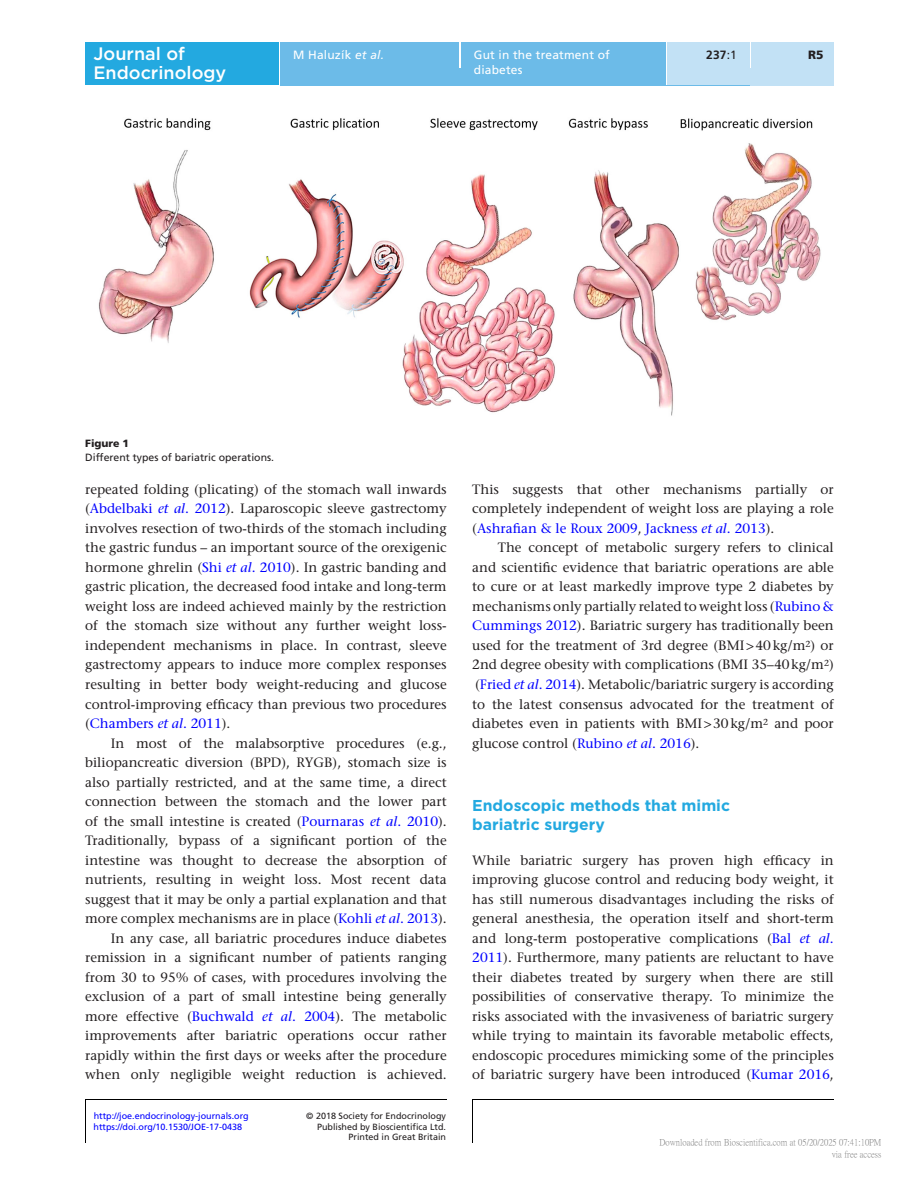
<style>
.page{position:relative;width:919px;height:1187px;background:#fff}
.page>*{position:absolute;margin:0;border:0;box-sizing:border-box;transform-origin:0 0}
.t1{font:500 18px "Gotham";color:#fff}
.t2{font:700 15.75px/19.5px "Gotham";color:#23a9e0}
.TXI{font:500 13.5px/19.5px "Stone Serif Std";color:#231f20;text-align:justify}
.TXT{font:500 13.5px/19.5px "Stone Serif Std";color:#231f20;text-align:justify}
.t3{font:12px/14.7px "Frutiger LT Std";letter-spacing:.015em;color:#fff}
.t4{font:700 12px "Frutiger LT Std";color:#231f20}
.t5{font:900 12px "Frutiger LT Std";color:#231f20}
.FC{font:10.5px "Frutiger LT Std";color:#231f20}
.FC-2{font:900 10.5px "Frutiger LT Std";color:#231f20}
.t6{font:9px/11.2px "Frutiger LT Std";color:#231f20;text-align:right}
.t7{font:9px "Frutiger LT Std";color:#00f}
.t8{font:9px/12px "P Ming Li U";color:rgb(0 0 0/.5);text-align:right}
.s1{font-weight:400}
.s2{font-style:italic}
.s3{color:#00f}
.s4{font-style:italic;color:#00f}
</style>
<div class="page">
<hr style="left:472px;top:1099px;width:1px;height:43px;background:#000">
<hr style="left:472px;top:1099px;width:361px;height:1px;background:#000">
<hr style="left:85px;top:1099px;width:1px;height:43px;background:#000">
<hr style="left:85px;top:1099px;width:361px;height:1px;background:#000">
<div style="left:85px;top:43px;width:194px;height:42px;background:#23a9e0"></div>
<div style="left:280px;top:51px;width:553px;height:34px;background:#6cbbe8"></div>
<div style="left:280px;top:43px;width:179px;height:8px;background:#6cbbe8"></div>
<hr style="left:459px;top:42px;width:2px;height:26px;background:#fff">
<div style="left:461px;top:43px;width:205px;height:42px;background:#6cbbe8"></div>
<hr style="left:666px;top:43px;width:1px;height:42px;background:#fff">
<div style="left:667px;top:43px;width:83px;height:42px;background:#c2e1f5"></div>
<div style="left:750px;top:68px;width:83px;height:17px;background:#c2e1f5"></div>
<svg style="left:750px;top:51px;width:1px;height:17px"></svg>
<div style="left:751px;top:42px;width:82px;height:26px;background:#c2e1f5"></div>
<img style="left:98px;top:118px;width:723px;height:298px">
<h1 class="t1" style="left:93px;top:42px;width:93px">Journal of</h1>
<p class="t4" style="left:706px;top:48px;width:32px">237<span class="s1">:1</span></p>
<h1 class="t1" style="left:93px;top:61px;width:134px">Endocrinology</h1>
<p class="t3" style="left:293px;top:48px;width:92px">M Haluzík <span class="s2">et al.</span></p>
<p class="t3" style="left:474px;top:48px;width:137px">Gut in the treatment of diabetes</p>
<p class="t5" style="left:808px;top:48px;width:17px">R5</p>
<p class="FC-2" style="left:85px;top:437px;width:45px">Figure 1</p>
<p class="FC" style="left:85px;top:451px;width:190px">Different types of bariatric operations.</p>
<p class="TXI" style="left:85px;top:479px;width:363px">repeated folding (plicating) of the stomach wall inwards (<span class="s3">Abdelbaki</span> <span class="s4">et al</span><span class="s3">. 2012</span>). Laparoscopic sleeve gastrectomy involves resection of two-thirds of the stomach including the gastric fundus – an important source of the orexigenic hormone ghrelin (<span class="s3">Shi</span> <span class="s4">et al</span><span class="s3">. 2010</span>). In gastric banding and gastric plication, the decreased food intake and long-term weight loss are indeed achieved mainly by the restriction of the stomach size without any further weight loss&shy;independent mechanisms in place. In contrast, sleeve gastrectomy appears to induce more complex responses resulting in better body weight-reducing and glucose control-improving efficacy than previous two procedures (<span class="s3">Chambers</span> <span class="s4">et al</span><span class="s3">. 2011</span>).</p>
<p class="TXI" style="left:85px;top:733px;width:363px;text-indent:26px">In most of the malabsorptive procedures (e.g., biliopancreatic diversion (BPD), RYGB), stomach size is also partially restricted, and at the same time, a direct connection between the stomach and the lower part of the small intestine is created (<span class="s3">Pournaras</span> <span class="s4">et al</span><span class="s3">. 2010</span>).<br>Traditionally, bypass of a significant portion of the intestine was thought to decrease the absorption of nutrients, resulting in weight loss. Most recent data suggest that it may be only a partial explanation and that more complex mechanisms are in place (<span class="s3">Kohli</span> <span class="s4">et al</span><span class="s3">. 2013</span>).</p>
<p class="TXI" style="left:85px;top:928px;width:363px;text-indent:26px">In any case, all bariatric procedures induce diabetes remission in a significant number of patients ranging from 30 to 95% of cases, with procedures involving the exclusion of a part of small intestine being generally more effective (<span class="s3">Buchwald</span> <span class="s4">et al</span><span class="s3">. 2004</span>). The metabolic improvements after bariatric operations occur rather rapidly within the first days or weeks after the procedure when only negligible weight reduction is achieved.</p>
<p class="t7" style="left:94px;top:1110px;width:157px">http://joe.endocrinology-journals.org</p>
<p class="t6" style="left:306px;top:1110px;width:141px">© 2018 Society for Endocrinology<br>Published by Bioscientifica Ltd.</p>
<p class="t6" style="left:348px;top:1131px;width:99px">Printed in Great Britain</p>
<p class="t7" style="left:93px;top:1121px;width:150px">https://doi.org/10.1530/JOE-17-0438</p>
<p class="TXI" style="left:472px;top:479px;width:363px">This suggests that other mechanisms partially or completely independent of weight loss are playing a role (<span class="s3">Ashrafian &amp; le Roux 2009</span>, <span class="s3">Jackness</span> <span class="s4">et al</span><span class="s3">. 2013</span>).</p>
<p class="TXI" style="left:472px;top:538px;width:363px;text-indent:26px">The concept of metabolic surgery refers to clinical and scientific evidence that bariatric operations are able to cure or at least markedly improve type 2 diabetes by mechanisms only partially related to weight loss (<span class="s3">Rubino &amp; Cummings 2012</span>). Bariatric surgery has traditionally been used for the treatment of 3rd degree (BMI&gt;40kg/m<sup>2</sup>) or 2nd degree obesity with complications (BMI 35–40kg/m<sup>2</sup>) (<span class="s3">Fried</span> <span class="s4">et al</span><span class="s3">. 2014</span>). Metabolic/bariatric surgery is according to the latest consensus advocated for the treatment of diabetes even in patients with BMI&gt;30kg/m<sup>2</sup> and poor glucose control (<span class="s3">Rubino</span> <span class="s4">et al</span><span class="s3">. 2016</span>).</p>
<h1 class="t2" style="left:472px;top:795px;width:259px">Endoscopic methods that mimic bariatric surgery</h1>
<p class="TXT" style="left:472px;top:850px;width:363px">While bariatric surgery has proven high efficacy in improving glucose control and reducing body weight, it has still numerous disadvantages including the risks of general anesthesia, the operation itself and short-term and long-term postoperative complications (<span class="s3">Bal</span> <span class="s4">et al</span><span class="s3">.<br>2011</span>). Furthermore, many patients are reluctant to have their diabetes treated by surgery when there are still possibilities of conservative therapy. To minimize the risks associated with the invasiveness of bariatric surgery while trying to maintain its favorable metabolic effects, endoscopic procedures mimicking some of the principles of bariatric surgery have been introduced (<span class="s3">Kumar 2016</span>,</p>
<p class="t8" style="left:659px;top:1136px;width:223px">Downloaded from Bioscientifica.com at 05/20/2025 07:41:10PM via free access</p>
</div>
